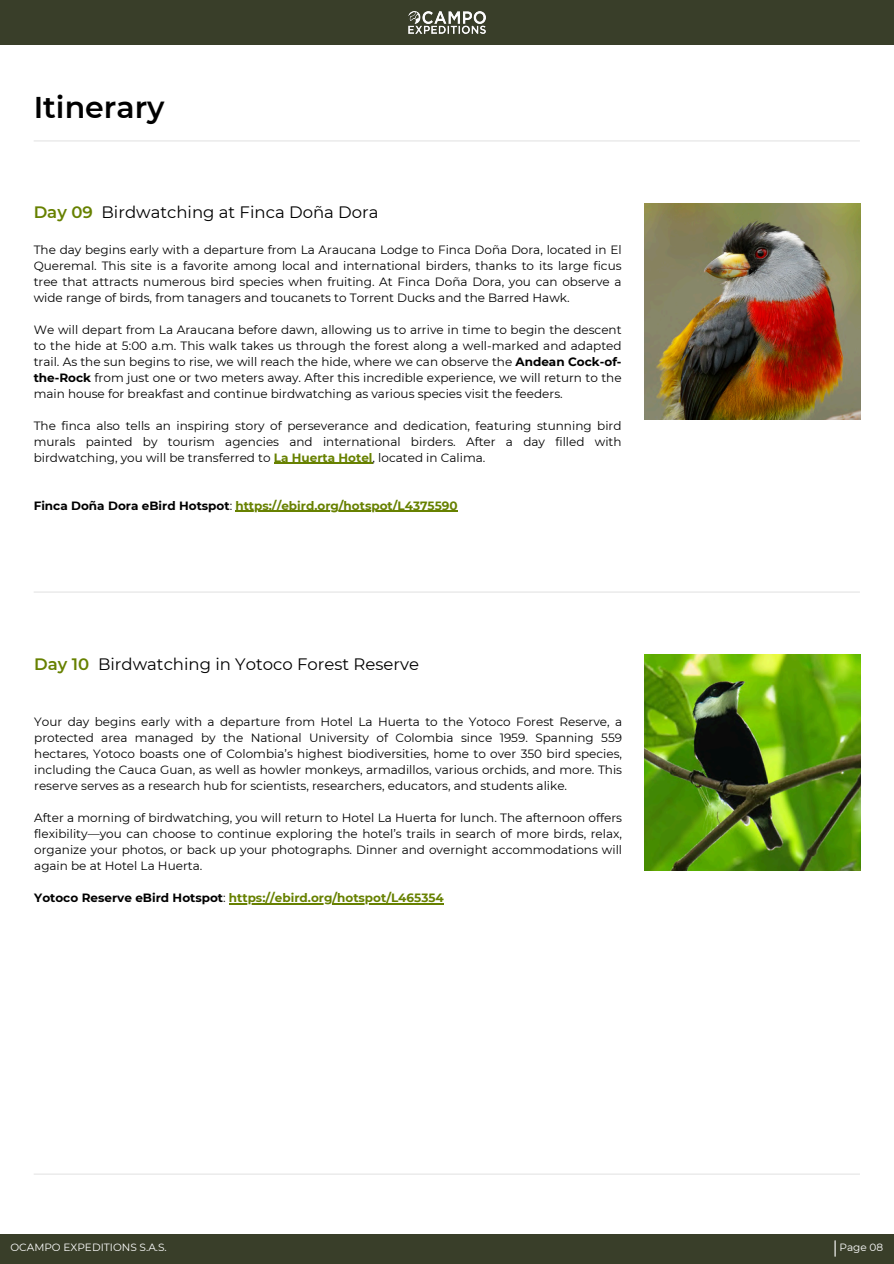
<style>
.page{position:relative;width:894px;height:1264px;background:#fff}
.page>*{position:absolute;margin:0;border:0;box-sizing:border-box;transform-origin:0 0}
.t1{font:600 30px "Montserrat";color:#000}
.t2{font:16.5px "Montserrat";color:#000}
.t3{font:12px/16px "Montserrat";color:#000;text-align:justify}
.t4{font:700 12px "Montserrat";color:#678100}
.t5{font:10.5px "Montserrat";color:#fff}
.s1{font-weight:600;color:#678100}
.s2{font-weight:700}
.s3{font-weight:700;color:#678100}
.s4{color:#000}
.s5{font-weight:400;color:#000}
</style>
<div class="page">
<div style="left:0;top:1233px;width:893px;height:30px;background:#393e29"></div>
<svg style="left:834px;top:1240px;width:1px;height:16px"></svg>
<hr style="left:34px;top:140px;width:825px;height:1px;background:#e4e4e4">
<hr style="left:34px;top:1173px;width:825px;height:1px;background:#e4e4e4">
<hr style="left:274px;top:463px;width:98px;height:1px;background:#678100">
<hr style="left:235px;top:511px;width:222px;height:1px;background:#678100">
<hr style="left:229px;top:903px;width:215px;height:1px;background:#678100">
<hr style="left:34px;top:591px;width:825px;height:1px;background:#e4e4e4">
<img style="left:644px;top:203px;width:216px;height:216px">
<img style="left:644px;top:654px;width:216px;height:216px">
<div style="left:0;top:0;width:893px;height:45px;background:#393e29"></div>
<img style="left:408px;top:12px;width:77px;height:21px">
<h1 class="t1" style="left:34px;top:89px;width:132px">Itinerary</h1>
<p class="t2" style="left:34px;top:202px;width:346px"><span class="s1">Day 09</span> Birdwatching at Finca Doña Dora</p>
<h2 class="t3" style="left:34px;top:241px;width:589px">The day begins early with a departure from La Araucana Lodge to Finca Doña Dora, located in El Queremal. This site is a favorite among local and international birders, thanks to its large ficus tree that attracts numerous bird species when fruiting. At Finca Doña Dora, you can observe a wide range of birds, from tanagers and toucanets to Torrent Ducks and the Barred Hawk.</h2>
<h3 class="t3" style="left:34px;top:321px;width:589px">We will depart from La Araucana before dawn, allowing us to arrive in time to begin the descent to the hide at 5:00 a.m. This walk takes us through the forest along a well-marked and adapted trail. As the sun begins to rise, we will reach the hide, where we can observe the <span class="s2">Andean Cock-of&shy;the-Rock</span> from just one or two meters away. After this incredible experience, we will return to the main house for breakfast and continue birdwatching as various species visit the feeders.</h3>
<h3 class="t3" style="left:34px;top:417px;width:589px">The finca also tells an inspiring story of perseverance and dedication, featuring stunning bird murals painted by tourism agencies and international birders. After a day filled with birdwatching, you will be transferred to <span class="s3">La Huerta Hotel</span>, located in Calima.</h3>
<h3 class="t4" style="left:34px;top:498px;width:425px"><span class="s4">Finca Doña Dora eBird Hotspot</span><span class="s5">:</span> https://ebird.org/hotspot/L4375590</h3>
<p class="t2" style="left:34px;top:653px;width:386px"><span class="s1">Day 10</span> Birdwatching in Yotoco Forest Reserve</p>
<p class="t3" style="left:34px;top:714px;width:589px">Your day begins early with a departure from Hotel La Huerta to the Yotoco Forest Reserve, a protected area managed by the National University of Colombia since 1959. Spanning 559 hectares, Yotoco boasts one of Colombia’s highest biodiversities, home to over 350 bird species, including the Cauca Guan, as well as howler monkeys, armadillos, various orchids, and more. This reserve serves as a research hub for scientists, researchers, educators, and students alike.</p>
<h2 class="t3" style="left:34px;top:810px;width:589px">After a morning of birdwatching, you will return to Hotel La Huerta for lunch. The afternoon offers flexibility—you can choose to continue exploring the hotel’s trails in search of more birds, relax, organize your photos, or back up your photographs. Dinner and overnight accommodations will again be at Hotel La Huerta.</h2>
<h3 class="t4" style="left:34px;top:890px;width:411px"><span class="s4">Yotoco Reserve eBird Hotspot</span><span class="s5">:</span> https://ebird.org/hotspot/L465354</h3>
<h3 class="t5" style="left:10px;top:1240px;width:158px">OCAMPO EXPEDITIONS S.A.S.</h3>
<p class="t5" style="left:839px;top:1240px;width:45px">Page 08</p>
</div>
